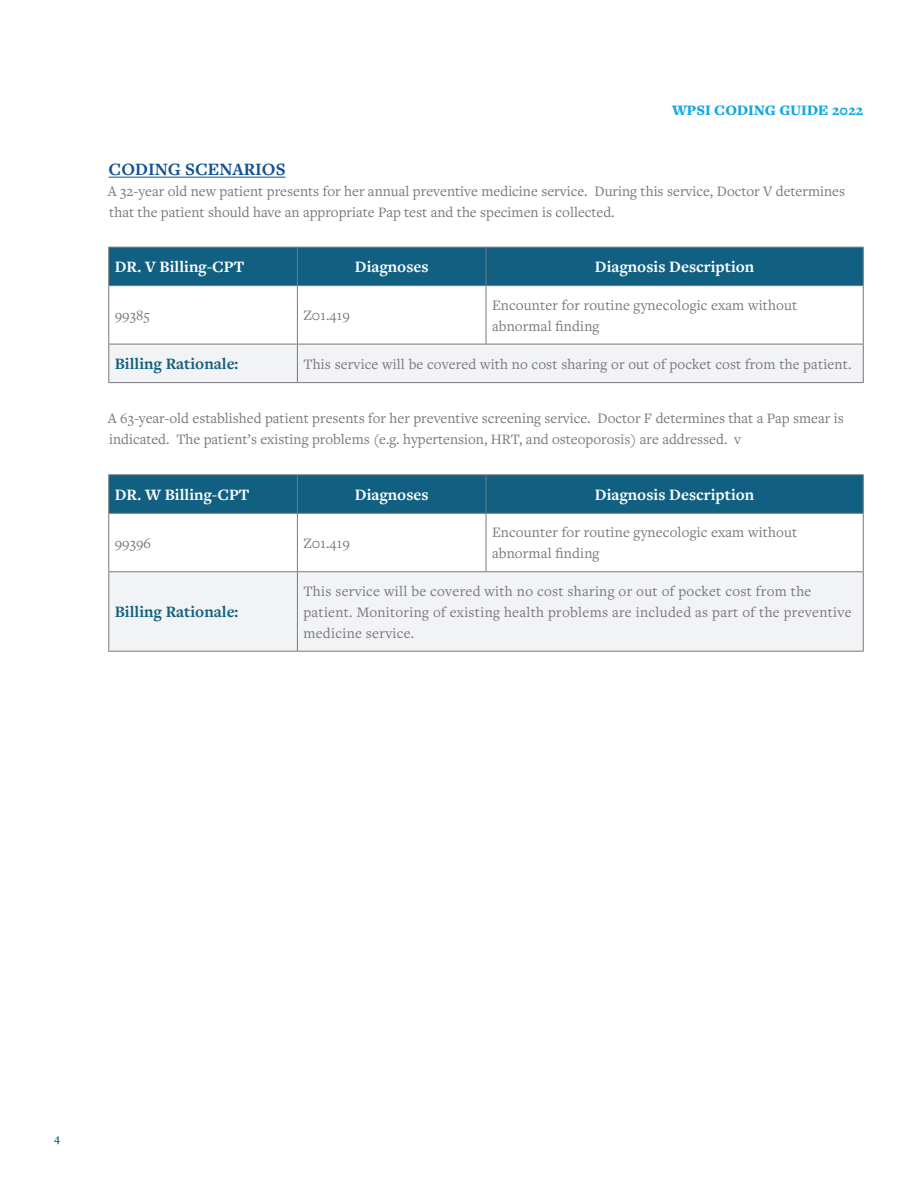
<style>
.page{position:relative;width:918px;height:1188px;background:#fff}
.page>*{position:absolute;margin:0;border:0;box-sizing:border-box;transform-origin:0 0}
.t1{font:700 18px "Freight Text Pro";color:#125191}
.WPSI_Header_1{font:700 16.5px "Freight Text Pro";color:#fff}
.t2{font:700 16.5px "Freight Text Pro";color:#116081}
.t3{font:15px/21px "Freight Text Pro";letter-spacing:.005em;color:#78787b}
.t4{font:900 15px "Freight Text Pro";color:#15a7e0}
.t5{font:600 12px "Freight Text Pro";color:#116081}
</style>
<div class="page">
<hr style="left:109px;top:177px;width:177px;height:1px;background:#125191">
<div style="left:109px;top:248px;width:754px;height:37px;background:#116081"></div>
<div style="left:109px;top:345px;width:754px;height:37px;background:#f2f3f4"></div>
<hr style="left:297px;top:248px;width:1px;height:37px;background:#78787b">
<hr style="left:486px;top:248px;width:1px;height:37px;background:#78787b">
<hr style="left:108px;top:285px;width:189px;height:1px;background:#78787b">
<hr style="left:297px;top:285px;width:189px;height:1px;background:#78787b">
<hr style="left:297px;top:286px;width:1px;height:58px;background:#78787b">
<hr style="left:486px;top:285px;width:378px;height:1px;background:#78787b">
<hr style="left:486px;top:286px;width:1px;height:58px;background:#78787b">
<hr style="left:108px;top:344px;width:189px;height:1px;background:#78787b">
<hr style="left:297px;top:344px;width:189px;height:1px;background:#78787b">
<hr style="left:297px;top:344px;width:1px;height:38px;background:#78787b">
<hr style="left:486px;top:344px;width:378px;height:1px;background:#78787b">
<hr style="left:108px;top:247px;width:189px;height:1px;background:#78787b">
<hr style="left:108px;top:248px;width:1px;height:37px;background:#78787b">
<hr style="left:297px;top:247px;width:189px;height:1px;background:#78787b">
<hr style="left:486px;top:247px;width:378px;height:1px;background:#78787b">
<hr style="left:863px;top:248px;width:1px;height:37px;background:#78787b">
<hr style="left:108px;top:286px;width:1px;height:58px;background:#78787b">
<hr style="left:863px;top:286px;width:1px;height:58px;background:#78787b">
<hr style="left:108px;top:344px;width:1px;height:38px;background:#78787b">
<hr style="left:863px;top:344px;width:1px;height:38px;background:#78787b">
<hr style="left:108px;top:382px;width:189px;height:1px;background:#78787b">
<hr style="left:297px;top:382px;width:189px;height:1px;background:#78787b">
<hr style="left:486px;top:382px;width:378px;height:1px;background:#78787b">
<div style="left:109px;top:475px;width:754px;height:38px;background:#116081"></div>
<div style="left:109px;top:572px;width:754px;height:79px;background:#f2f3f4"></div>
<hr style="left:297px;top:475px;width:1px;height:38px;background:#78787b">
<hr style="left:486px;top:475px;width:1px;height:38px;background:#78787b">
<hr style="left:108px;top:513px;width:189px;height:1px;background:#78787b">
<hr style="left:297px;top:513px;width:189px;height:1px;background:#78787b">
<hr style="left:297px;top:514px;width:1px;height:57px;background:#78787b">
<hr style="left:486px;top:513px;width:378px;height:1px;background:#78787b">
<hr style="left:486px;top:514px;width:1px;height:57px;background:#78787b">
<hr style="left:108px;top:571px;width:189px;height:1px;background:#78787b">
<hr style="left:297px;top:571px;width:189px;height:1px;background:#78787b">
<hr style="left:297px;top:572px;width:1px;height:79px;background:#78787b">
<hr style="left:486px;top:571px;width:378px;height:1px;background:#78787b">
<hr style="left:108px;top:474px;width:189px;height:1px;background:#78787b">
<hr style="left:108px;top:475px;width:1px;height:38px;background:#78787b">
<hr style="left:297px;top:474px;width:189px;height:1px;background:#78787b">
<hr style="left:486px;top:474px;width:378px;height:1px;background:#78787b">
<hr style="left:863px;top:475px;width:1px;height:38px;background:#78787b">
<hr style="left:108px;top:514px;width:1px;height:57px;background:#78787b">
<hr style="left:863px;top:514px;width:1px;height:57px;background:#78787b">
<hr style="left:108px;top:572px;width:1px;height:79px;background:#78787b">
<hr style="left:863px;top:572px;width:1px;height:79px;background:#78787b">
<hr style="left:108px;top:651px;width:189px;height:1px;background:#78787b">
<hr style="left:297px;top:651px;width:189px;height:1px;background:#78787b">
<hr style="left:486px;top:651px;width:378px;height:1px;background:#78787b">
<p class="t4" style="left:672px;top:100px;width:193px">WPSI CODING GUIDE 2022</p>
<p class="t1" style="left:109px;top:157px;width:178px">CODING SCENARIOS</p>
<p class="t3" style="left:108px;top:180px;width:739px">A 32-year old new patient presents for her annual preventive medicine service. During this service, Doctor V determines that the patient should have an appropriate Pap test and the specimen is collected.</p>
<p class="WPSI_Header_1" style="left:115px;top:256px;width:131px">DR. V Billing-CPT</p>
<p class="WPSI_Header_1" style="left:355px;top:256px;width:75px">Diagnoses</p>
<p class="WPSI_Header_1" style="left:595px;top:256px;width:161px">Diagnosis Description</p>
<p class="t3" style="left:115px;top:304px;width:36px">99385</p>
<p class="t3" style="left:303px;top:304px;width:48px">Z01.419</p>
<p class="t3" style="left:492px;top:294px;width:307px">Encounter for routine gynecologic exam without abnormal finding</p>
<p class="t2" style="left:115px;top:353px;width:125px">Billing Rationale:</p>
<p class="t3" style="left:303px;top:353px;width:550px">This service will be covered with no cost sharing or out of pocket cost from the patient.</p>
<p class="t3" style="left:108px;top:408px;width:737px">A 63-year-old established patient presents for her preventive screening service. Doctor F determines that a Pap smear is indicated. The patient’s existing problems (e.g. hypertension, HRT, and osteoporosis) are addressed. v</p>
<p class="WPSI_Header_1" style="left:115px;top:483px;width:136px">DR. W Billing-CPT</p>
<p class="WPSI_Header_1" style="left:355px;top:483px;width:75px">Diagnoses</p>
<p class="WPSI_Header_1" style="left:595px;top:483px;width:161px">Diagnosis Description</p>
<p class="t3" style="left:115px;top:532px;width:38px">99396</p>
<p class="t3" style="left:303px;top:532px;width:48px">Z01.419</p>
<p class="t3" style="left:492px;top:521px;width:307px">Encounter for routine gynecologic exam without abnormal finding</p>
<p class="t2" style="left:115px;top:601px;width:125px">Billing Rationale:</p>
<p class="t3" style="left:303px;top:580px;width:550px">This service will be covered with no cost sharing or out of pocket cost from the patient. Monitoring of existing health problems are included as part of the preventive medicine service.</p>
<p class="t5" style="left:54px;top:1131px;width:8px">4</p>
</div>
